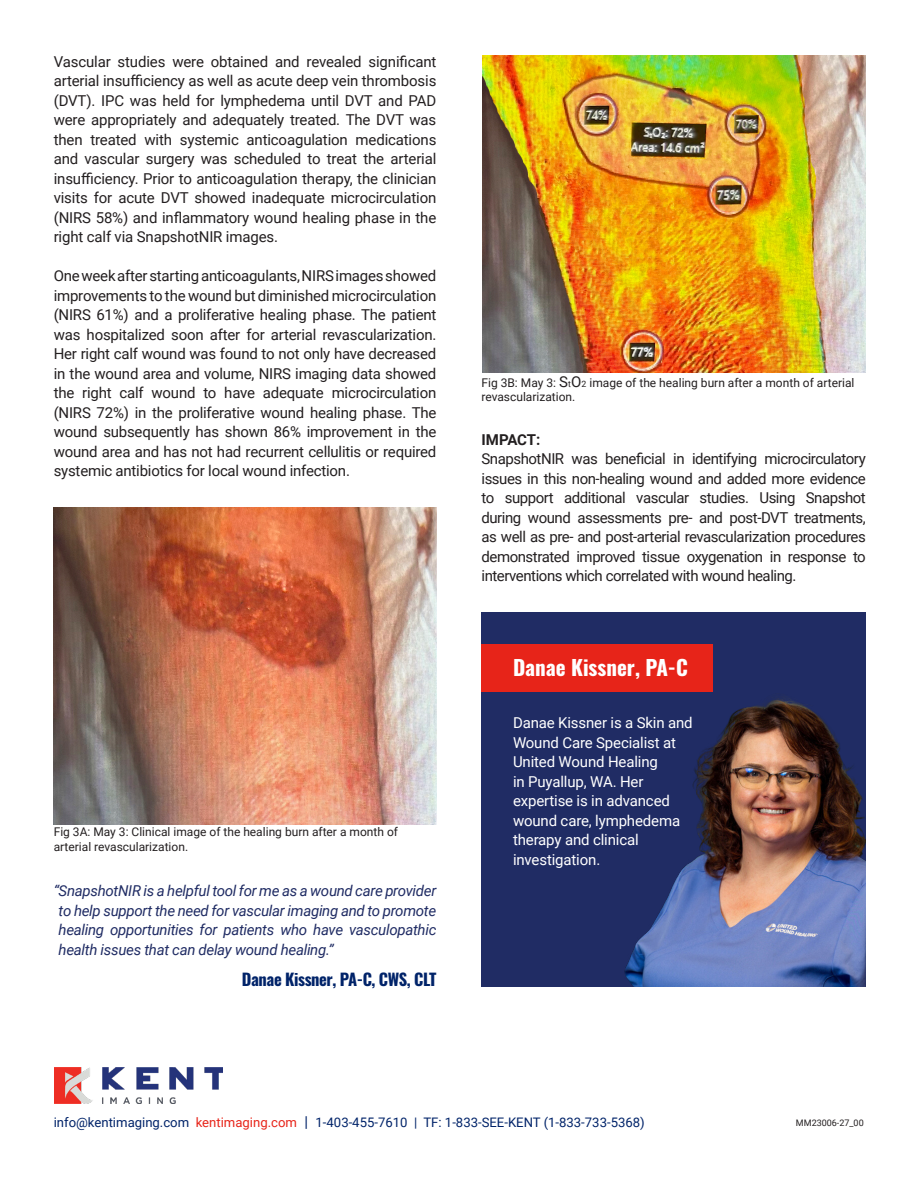
<style>
.page{position:relative;width:918px;height:1188px;background:#fff}
.page>*{position:absolute;margin:0;border:0;box-sizing:border-box;transform-origin:0 0}
.t1{font:700 21px "Oswald";color:#fff}
.t2{font:700 16.5px "Oswald";letter-spacing:-.025em;color:#002369}
.t3{font:15px/19.5px "Roboto";letter-spacing:-.015em;color:#231f20;text-align:justify}
.t4{font:italic 15px/19.5px "Roboto";letter-spacing:-.02em;color:#202c64;text-align:justify}
.t5{font:15px/19.5px "Roboto";letter-spacing:-.01em;color:#fff}
.t6{font:700 15px "Roboto";letter-spacing:-.01em;color:#231f20}
.t7{font:13.2px "Roboto";color:#002369}
.t8{font:12px/14.4px "Roboto";color:#231f20}
.t9{font:9px "Roboto";color:#231f20}
.s1{font-size:15px}
.s2{font-size:8.7px}
.s3{color:#e72419}
</style>
<div class="page">
<img style="left:54px;top:507px;width:382px;height:317px">
<img style="left:483px;top:56px;width:383px;height:316px">
<img style="left:54px;top:1067px;width:169px;height:36px">
<div style="left:482px;top:612px;width:384px;height:374px;background:#202c64"></div>
<div style="left:482px;top:644px;width:231px;height:48px;background:#e72419"></div>
<img style="left:624px;top:698px;width:242px;height:288px">
<p class="t3" style="left:54px;top:51px;width:384px">Vascular studies were obtained and revealed significant arterial insufficiency as well as acute deep vein thrombosis (DVT). IPC was held for lymphedema until DVT and PAD were appropriately and adequately treated. The DVT was then treated with systemic anticoagulation medications and vascular surgery was scheduled to treat the arterial insufficiency. Prior to anticoagulation therapy, the clinician visits for acute DVT showed inadequate microcirculation (NIRS 58%) and inflammatory wound healing phase in the right calf via SnapshotNIR images.</p>
<p class="t3" style="left:54px;top:266px;width:384px">One week after starting anticoagulants, NIRS images showed improvements to the wound but diminished microcirculation (NIRS 61%) and a proliferative healing phase. The patient was hospitalized soon after for arterial revascularization.<br>Her right calf wound was found to not only have decreased in the wound area and volume, NIRS imaging data showed the right calf wound to have adequate microcirculation (NIRS 72%) in the proliferative wound healing phase. The wound subsequently has shown 86% improvement in the wound area and has not had recurrent cellulitis or required systemic antibiotics for local wound infection.</p>
<p class="t8" style="left:54px;top:824px;width:346px">Fig 3A: May 3: Clinical image of the healing burn after a month of arterial revascularization.</p>
<p class="t4" style="left:59px;top:881px;width:379px;text-indent:-5px">“SnapshotNIR is a helpful tool for me as a wound care provider to help support the need for vascular imaging and to promote healing opportunities for patients who have vasculopathic health issues that can delay wound healing.”</p>
<p class="t2" style="left:242px;top:971px;width:196px">Danae Kissner, PA-C, CWS, CLT</p>
<p class="t8" style="left:482px;top:375px;width:374px">Fig 3B: May 3: <span class="s1">S</span><span class="s2">t</span><span class="s1">O</span><span class="s2">2</span> image of the healing burn after a month of arterial revascularization.</p>
<p class="t6" style="left:482px;top:429px;width:60px">IMPACT:</p>
<p class="t3" style="left:482px;top:449px;width:386px">SnapshotNIR was beneficial in identifying microcirculatory issues in this non-healing wound and added more evidence to support additional vascular studies. Using Snapshot during wound assessments pre- and post-DVT treatments, as well as pre- and post-arterial revascularization procedures demonstrated improved tissue oxygenation in response to interventions which correlated with wound healing.</p>
<p class="t1" style="left:513px;top:656px;width:176px">Danae Kissner, PA-C</p>
<p class="t5" style="left:513px;top:713px;width:181px">Danae Kissner is a Skin and<br>Wound Care Specialist at<br>United Wound Healing<br>in Puyallup, WA. Her expertise is in advanced wound care, lymphedema therapy and clinical investigation.</p>
<p class="t7" style="left:54px;top:1113px;width:593px">info@kentimaging.com <span class="s3">kentimaging.com</span> <span class="s1">|</span> 1-403-455-7610 | TF: 1-833-SEE-KENT (1-833-733-5368)</p>
<p class="t9" style="left:796px;top:1117px;width:69px">MM23006-27_00</p>
</div>
